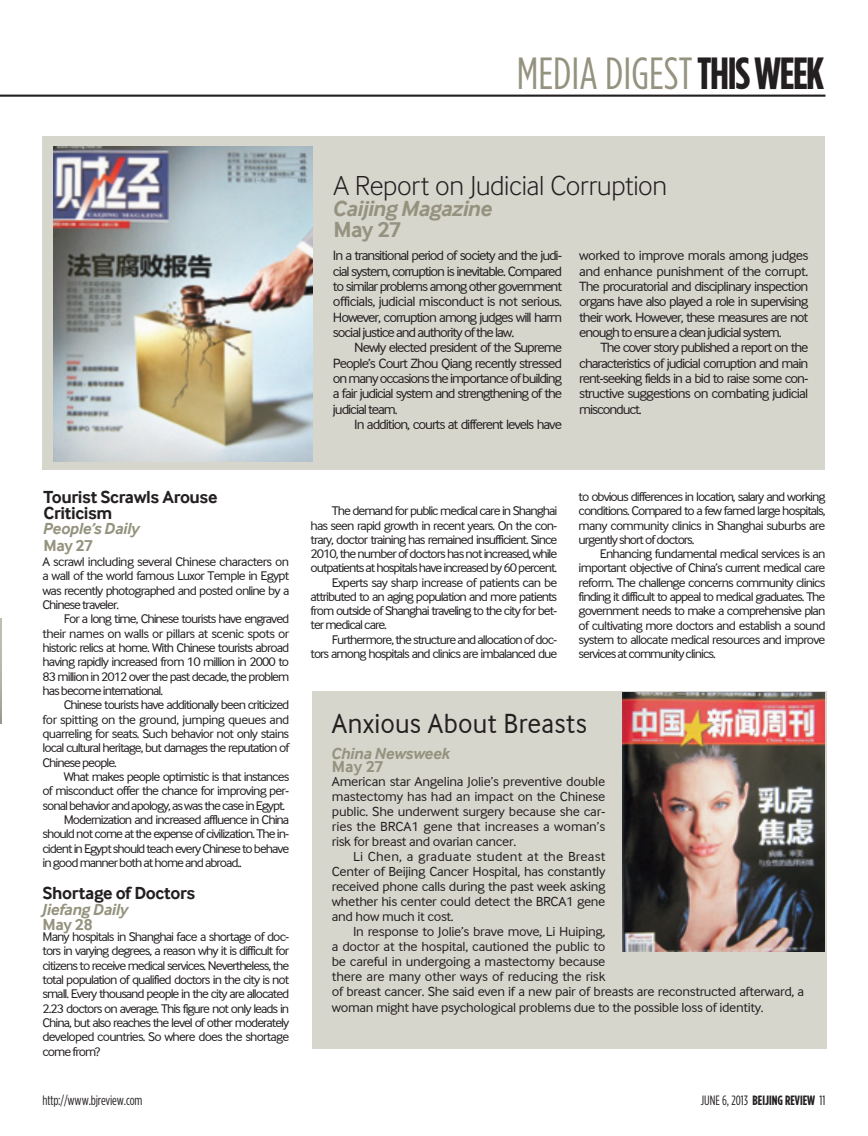
<style>
.page{position:relative;width:868px;height:1136px;background:#fff}
.page>*{position:absolute;margin:0;border:0;box-sizing:border-box;transform-origin:0 0}
.t1{font:condensed 45px "Gotham HTF";color:#95937f}
.t2{font:28.5px "Inter Face Da Ma Lt";letter-spacing:-.01em;color:#231f20}
.t3{font:28.5px "Inter Face Da Ma";letter-spacing:.01em;color:#231f20;scale:.95 1}
.t4{font:italic 700 22.5px "Inter Face Da Ma";letter-spacing:-.025em;color:#95937f}
.t5{font:700 22.5px "Inter Face Da Ma";color:#95937f}
.t6{font:700 18px/15.5px "Inter Face Da Ma";letter-spacing:-.02em;color:#231f20}
.t7{font:italic 700 16.5px "Inter Face Da Ma";letter-spacing:-.02em;color:#95937f}
.t8{font:700 16.5px "Inter Face Da Ma";letter-spacing:-.02em;color:#95937f}
.t9{font:13.8px/15.3px "Inter Face Da Ma";letter-spacing:-.075em;color:#231f20;text-align:justify;scale:1.05 1}
.t10{font:13.5px/15px "Inter Face Da Ma";letter-spacing:-.025em;color:#231f20;text-align:justify;scale:1.05 1}
.t11{font:700 condensed 13.5px "Gotham HTF";color:#231f20}
.t12{font:condensed 13.5px "Gotham HTF";letter-spacing:-.01em;color:#231f20}
.t13{font:12.9px/14.4px "Inter Face Da Ma";letter-spacing:-.075em;color:#231f20;text-align:justify;scale:1.05 1}
.t14{font:12.9px "Inter Face Da Ma";letter-spacing:-.05em;color:#231f20;scale:1.05 1}
.s1{font-weight:700;color:#231f20}
.s2{font-weight:400}
</style>
<div class="page">
<hr style="left:0;top:95px;width:825px;height:2px;background:#231f20">
<svg style="left:0;top:618px;width:1px;height:105px"></svg>
<div style="left:43px;top:136px;width:782px;height:334px;background:#d7d6cd"></div>
<div style="left:311px;top:691px;width:515px;height:357px;background:#d7d6cd"></div>
<img style="left:53px;top:146px;width:260px;height:315px">
<img style="left:622px;top:692px;width:202px;height:259px">
<h1 class="t1" style="left:517px;top:49px;width:309px">MEDIA DIGEST<span class="s1">THIS WEEK</span></h1>
<h2 class="t2" style="left:333px;top:169px;width:335px">A Report on Judicial Corruption</h2>
<h3 class="t4" style="left:333px;top:195px;width:161px">Caijing Magazine</h3>
<h3 class="t5" style="left:333px;top:217px;width:69px">May 27</h3>
<p class="t9" style="left:333px;top:248px;width:220px">In a transitional period of society and the judi&shy;cial system, corruption is inevitable. Compared to similar problems among other government officials, judicial misconduct is not serious.<br>However, corruption among judges will harm social justice and authority of the law.</p>
<p class="t9" style="left:333px;top:340px;width:220px;text-indent:21px">Newly elected president of the Supreme People’s Court Zhou Qiang recently stressed on many occasions the importance of building a fair judicial system and strengthening of the judicial team.</p>
<p class="t9" style="left:354px;top:416px;width:199px">In addition, courts at different levels have</p>
<p class="t9" style="left:579px;top:248px;width:220px">worked to improve morals among judges and enhance punishment of the corrupt.<br>The procuratorial and disciplinary inspection organs have also played a role in supervising their work. However, these measures are not enough to ensure a clean judicial system.</p>
<p class="t9" style="left:579px;top:340px;width:220px;text-indent:21px">The cover story published a report on the characteristics of judicial corruption and main rent-seeking fields in a bid to raise some con&shy;structive suggestions on combating judicial misconduct.</p>
<h3 class="t6" style="left:44px;top:489px;width:175px">Tourist Scrawls Arouse<br>Criticism</h3>
<p class="t7" style="left:44px;top:519px;width:98px">People’s Daily</p>
<p class="t8" style="left:44px;top:536px;width:51px">May 27</p>
<p class="t13" style="left:43px;top:554px;width:236px">A scrawl including several Chinese characters on a wall of the world famous Luxor Temple in Egypt was recently photographed and posted online by a Chinese traveler.</p>
<p class="t13" style="left:43px;top:611px;width:236px;text-indent:21px">For a long time, Chinese tourists have engraved their names on walls or pillars at scenic spots or historic relics at home. With Chinese tourists abroad having rapidly increased from 10 million in 2000 to 83 million in 2012 over the past decade, the problem has become international.</p>
<p class="t13" style="left:43px;top:697px;width:236px;text-indent:21px">Chinese tourists have additionally been criticized for spitting on the ground, jumping queues and quarreling for seats. Such behavior not only stains local cultural heritage, but damages the reputation of Chinese people.</p>
<p class="t13" style="left:64px;top:769px;width:216px">What makes people optimistic is that instances</p>
<p class="t13" style="left:43px;top:783px;width:236px">of misconduct offer the chance for improving per-</p>
<p class="t13" style="left:43px;top:798px;width:232px">sonal behavior and apology, as was the case in Egypt.</p>
<p class="t13" style="left:64px;top:812px;width:216px">Modernization and increased affluence in China</p>
<p class="t13" style="left:43px;top:826px;width:236px">should not come at the expense of civilization. The in-</p>
<p class="t13" style="left:43px;top:841px;width:237px">cident in Egypt should teach every Chinese to behave</p>
<p class="t13" style="left:43px;top:855px;width:191px">in good manner both at home and abroad..</p>
<h3 class="t6" style="left:43px;top:884px;width:154px">Shortage of Doctors</h3>
<p class="t7" style="left:43px;top:899px;width:88px">Jiefang Daily</p>
<p class="t8" style="left:43px;top:914px;width:52px">May 28</p>
<p class="t13" style="left:43px;top:929px;width:236px">Many hospitals in Shanghai face a shortage of doc&shy;tors in varying degrees, a reason why it is difficult for citizens to receive medical services. Nevertheless, the total population of qualified doctors in the city is not small. Every thousand people in the city are allocated 2.23 doctors on average. This figure not only leads in China, but also reaches the level of other moderately developed countries. So where does the shortage come from?</p>
<p class="t13" style="left:332px;top:503px;width:216px">The demand for public medical care in Shanghai</p>
<p class="t13" style="left:310px;top:518px;width:236px">has seen rapid growth in recent years. On the con-</p>
<p class="t13" style="left:310px;top:532px;width:236px">trary, doctor training has remained insufficient. Since</p>
<p class="t13" style="left:310px;top:546px;width:236px">2010, the number of doctors has not increased, while</p>
<p class="t13" style="left:310px;top:560px;width:236px">outpatients at hospitals have increased by 60 percent.</p>
<p class="t14" style="left:332px;top:575px;width:216px">Experts say sharp increase of patients can be</p>
<p class="t13" style="left:310px;top:589px;width:236px">attributed to an aging population and more patients</p>
<p class="t13" style="left:310px;top:603px;width:236px">from outside of Shanghai traveling to the city for bet-</p>
<p class="t13" style="left:310px;top:617px;width:74px">ter medical care.</p>
<p class="t13" style="left:332px;top:632px;width:216px">Furthermore, the structure and allocation of doc-</p>
<p class="t13" style="left:310px;top:646px;width:236px">tors among hospitals and clinics are imbalanced due</p>
<p class="t13" style="left:578px;top:489px;width:236px">to obvious differences in location, salary and working conditions. Compared to a few famed large hospitals, many community clinics in Shanghai suburbs are urgently short of doctors.</p>
<p class="t13" style="left:578px;top:546px;width:236px;text-indent:21px">Enhancing fundamental medical services is an important objective of China’s current medical care reform. The challenge concerns community clinics finding it difficult to appeal to medical graduates. The government needs to make a comprehensive plan of cultivating more doctors and establish a sound system to allocate medical resources and improve services at community clinics.</p>
<h2 class="t3" style="left:332px;top:707px;width:270px">Anxious About Breasts</h2>
<p class="t7" style="left:332px;top:743px;width:120px">China Newsweek</p>
<p class="t8" style="left:332px;top:757px;width:53px">May 27</p>
<p class="t10" style="left:332px;top:774px;width:262px">American star Angelina Jolie’s preventive double mastectomy has had an impact on the Chinese public. She underwent surgery because she car&shy;ries the BRCA1 gene that increases a woman’s risk for breast and ovarian cancer.</p>
<p class="t10" style="left:332px;top:849px;width:262px;text-indent:21px">Li Chen, a graduate student at the Breast Center of Beijing Cancer Hospital, has constantly received phone calls during the past week asking whether his center could detect the BRCA1 gene and how much it cost.</p>
<p class="t10" style="left:332px;top:924px;width:451px;text-align:left;text-indent:21px">In response to Jolie’s brave move, Li Huiping,<br>a doctor at the hospital, cautioned the public to<br>be careful in undergoing a mastectomy because<br>there are many other ways of reducing the risk<br>of breast cancer. She said even if a new pair of breasts are reconstructed afterward, a woman might have psychological problems due to the possible loss of identity.</p>
<p class="t12" style="left:43px;top:1092px;width:101px">http://www.bjreview.com</p>
<p class="t11" style="left:700px;top:1092px;width:126px"><span class="s2">june 6, 2013</span> BEIJING REVIEW <span class="s2">11</span></p>
</div>
